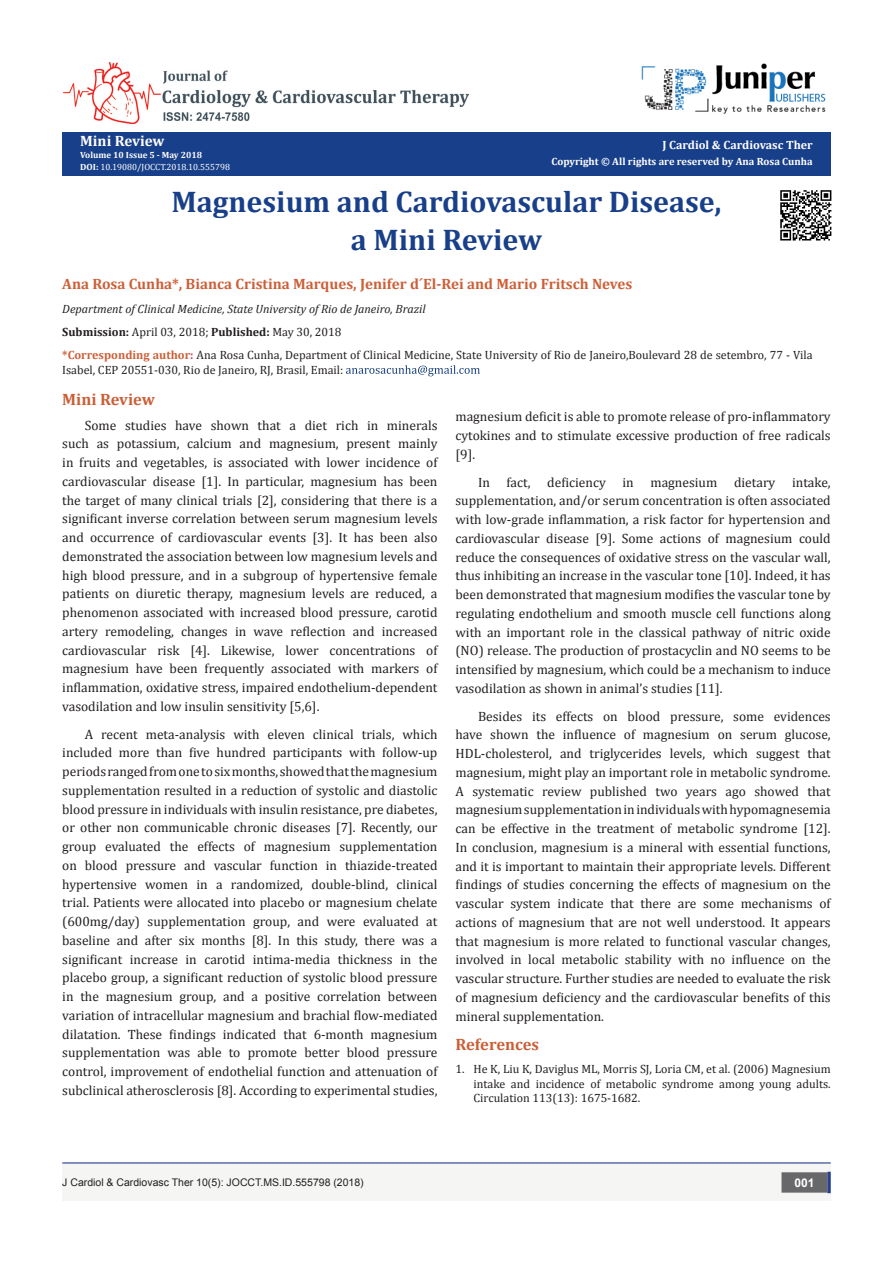
<style>
.page{position:relative;width:893px;height:1263px;background:#fff}
.page>*{position:absolute;margin:0;border:0;box-sizing:border-box;transform-origin:0 0}
.t1{font:700 30px/37.5px "Cambria";color:#183f89;text-align:center}
.t2{font:700 16.5px "Cambria";color:#ca5f37}
.t3{font:700 15px "Cambria";color:#cd5f37}
.t4{font:700 15px "Cambria";color:#fffefc}
.t5{font:13.5px/18.8px "Cambria";color:#231f20;text-align:justify}
.t6{font:12px/14.4px "Cambria";color:#231f20}
.t7{font:italic 12px "Cambria";color:#231f20}
.t8{font:700 12px "Cambria";color:#fff}
.t9{font:700 12px "Arial";color:#fff}
.t10{font:10.5px "Arial";color:#231f20}
.t11{font:700 10.5px "Cambria";color:#fff}
.t12{font:9px "Cambria";color:#fff}
.t13{font:700 9px "Cambria";color:#fffefc}
.s1{font-weight:700}
.s2{font-weight:700;color:#cd5f37}
.s3{font-weight:700;color:#cd375f}
</style>
<div class="page">
<div style="left:62px;top:132px;width:769px;height:44px;background:#183f89"></div>
<svg style="left:346px;top:365px;width:134px;height:11px"></svg>
<img style="left:641px;top:63px;width:185px;height:51px">
<div style="left:62px;top:1163px;width:769px;height:38px;background:#f5f5f4"></div>
<div style="left:782px;top:1173px;width:45px;height:19px;background:#68676a"></div>
<div style="left:781px;top:1172px;width:46px;height:20px;border:2px solid #68676a"></div>
<svg style="left:827px;top:1172px;width:4px;height:21px"></svg>
<img style="left:63px;top:63px;width:406px;height:60px">
<hr style="left:62px;top:1162px;width:769px;height:1px;background:#253f8e">
<img style="left:780px;top:190px;width:52px;height:51px">
<p class="t4" style="left:80px;top:130px;width:86px">Mini Review</p>
<p class="t13" style="left:80px;top:149px;width:123px">Volume 10 Issue 5 - May 2018</p>
<p class="t12" style="left:80px;top:162px;width:151px"><span class="s1">DOI:</span> 10.19080/JOCCT.2018.10.555798</p>
<p class="t8" style="left:662px;top:137px;width:152px">J Cardiol &amp; Cardiovasc Ther</p>
<p class="t11" style="left:552px;top:154px;width:263px">Copyright © All rights are reserved by Ana Rosa Cunha</p>
<p class="t1" style="left:171px;top:182px;width:552px">Magnesium and Cardiovascular Disease, a Mini Review</p>
<p class="t3" style="left:62px;top:273px;width:572px">Ana Rosa Cunha*, Bianca Cristina Marques, Jenifer d´El-Rei and Mario Fritsch Neves</p>
<p class="t7" style="left:62px;top:300px;width:365px">Department of Clinical Medicine, State University of Rio de Janeiro, Brazil</p>
<p class="t6" style="left:62px;top:325px;width:281px"><span class="s1">Submission:</span> April 03, 2018; <span class="s1">Published:</span> May 30, 2018</p>
<p class="t6" style="left:62px;top:348px;width:752px"><span class="s2">*Corresponding author</span><span class="s3">:</span> Ana Rosa Cunha, Department of Clinical Medicine, State University of Rio de Janeiro,Boulevard 28 de setembro, 77 - Vila<br>Isabel, CEP 20551-030, Rio de Janeiro, RJ, Brasil, Email:</p>
<p class="t2" style="left:62px;top:388px;width:94px">Mini Review</p>
<p class="t5" style="left:62px;top:416px;width:377px;text-indent:22px">Some studies have shown that a diet rich in minerals such as potassium, calcium and magnesium, present mainly in fruits and vegetables, is associated with lower incidence of cardiovascular disease [1]. In particular, magnesium has been the target of many clinical trials [2], considering that there is a significant inverse correlation between serum magnesium levels and occurrence of cardiovascular events [3]. It has been also demonstrated the association between low magnesium levels and high blood pressure, and in a subgroup of hypertensive female patients on diuretic therapy, magnesium levels are reduced, a phenomenon associated with increased blood pressure, carotid artery remodeling, changes in wave reflection and increased cardiovascular risk [4]. Likewise, lower concentrations of magnesium have been frequently associated with markers of inflammation, oxidative stress, impaired endothelium-dependent vasodilation and low insulin sensitivity [5,6].</p>
<p class="t5" style="left:62px;top:725px;width:377px;text-indent:22px">A recent meta-analysis with eleven clinical trials, which included more than five hundred participants with follow-up periods ranged from one to six months, showed that the magnesium supplementation resulted in a reduction of systolic and diastolic blood pressure in individuals with insulin resistance, pre diabetes, or other non communicable chronic diseases [7]. Recently, our group evaluated the effects of magnesium supplementation on blood pressure and vascular function in thiazide-treated hypertensive women in a randomized, double-blind, clinical trial. Patients were allocated into placebo or magnesium chelate (600mg/day) supplementation group, and were evaluated at baseline and after six months [8]. In this study, there was a significant increase in carotid intima-media thickness in the placebo group, a significant reduction of systolic blood pressure in the magnesium group, and a positive correlation between variation of intracellular magnesium and brachial flow-mediated dilatation. These findings indicated that 6-month magnesium supplementation was able to promote better blood pressure control, improvement of endothelial function and attenuation of subclinical atherosclerosis [8]. According to experimental studies,</p>
<p class="t5" style="left:455px;top:407px;width:377px">magnesium deficit is able to promote release of pro-inflammatory cytokines and to stimulate excessive production of free radicals [9].</p>
<p class="t5" style="left:455px;top:472px;width:377px;text-indent:22px">In fact, deficiency in magnesium dietary intake, supplementation, and/or serum concentration is often associated with low-grade inflammation, a risk factor for hypertension and cardiovascular disease [9]. Some actions of magnesium could reduce the consequences of oxidative stress on the vascular wall, thus inhibiting an increase in the vascular tone [10]. Indeed, it has been demonstrated that magnesium modifies the vascular tone by regulating endothelium and smooth muscle cell functions along with an important role in the classical pathway of nitric oxide (NO) release. The production of prostacyclin and NO seems to be intensified by magnesium, which could be a mechanism to induce vasodilation as shown in animal’s studies [11].</p>
<p class="t5" style="left:455px;top:706px;width:377px;text-indent:22px">Besides its effects on blood pressure, some evidences have shown the influence of magnesium on serum glucose, HDL-cholesterol, and triglycerides levels, which suggest that magnesium, might play an important role in metabolic syndrome.<br>A systematic review published two years ago showed that magnesium supplementation in individuals with hypomagnesemia can be effective in the treatment of metabolic syndrome [12].<br>In conclusion, magnesium is a mineral with essential functions, and it is important to maintain their appropriate levels. Different findings of studies concerning the effects of magnesium on the vascular system indicate that there are some mechanisms of actions of magnesium that are not well understood. It appears that magnesium is more related to functional vascular changes, involved in local metabolic stability with no influence on the vascular structure. Further studies are needed to evaluate the risk of magnesium deficiency and the cardiovascular benefits of this mineral supplementation.</p>
<p class="t2" style="left:455px;top:1032px;width:85px">References</p>
<p class="t6" style="left:473px;top:1062px;width:359px;text-align:justify;text-indent:-18px">1. He K, Liu K, Daviglus ML, Morris SJ, Loria CM, et al. (2006) Magnesium intake and incidence of metabolic syndrome among young adults.<br>Circulation 113(13): 1675-1682.</p>
<p class="t10" style="left:62px;top:1175px;width:303px">J Cardiol &amp; Cardiovasc Ther 10(5): JOCCT.MS.ID.555798 (2018)</p>
<p class="t9" style="left:794px;top:1174px;width:22px">001</p>
</div>
